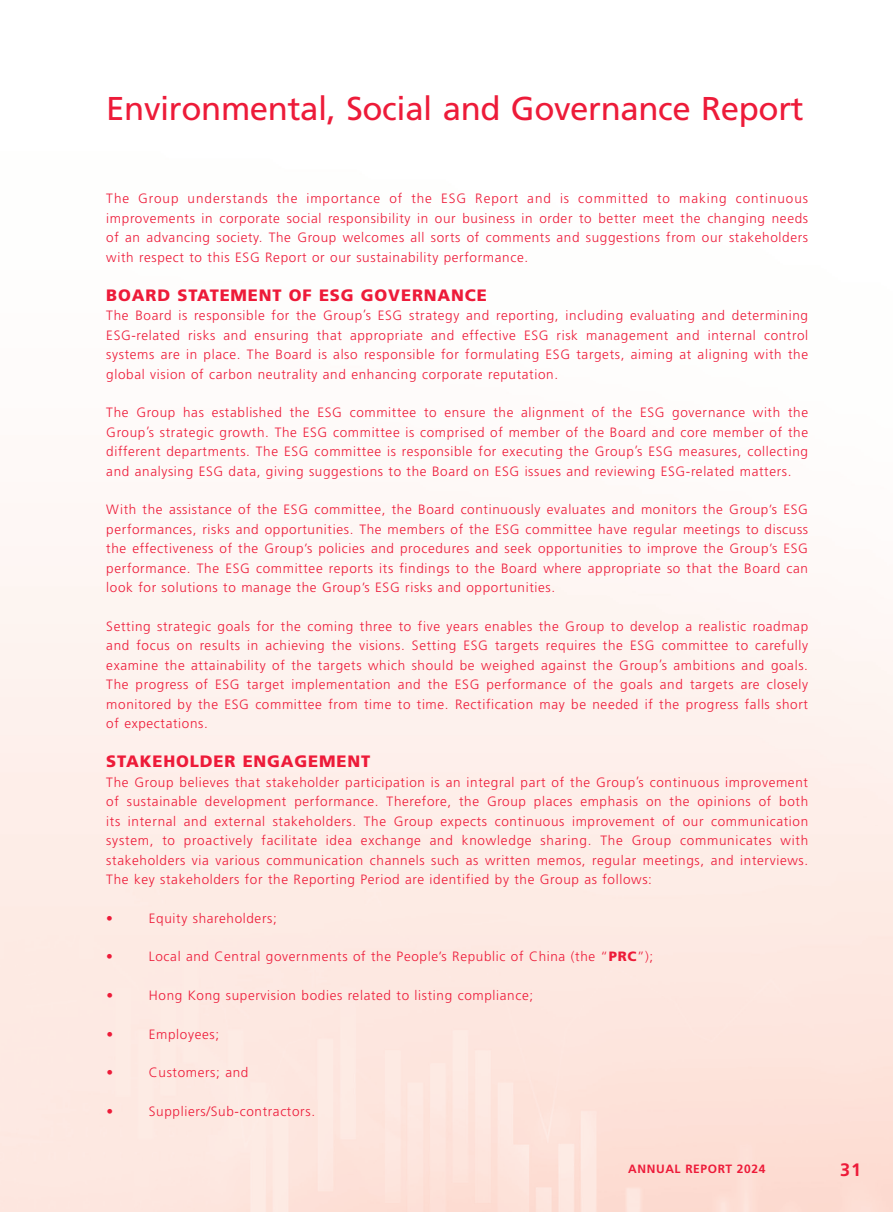
<style>
.page{position:relative;width:893px;height:1212px;background:#fff}
.page>*{position:absolute;margin:0;border:0;box-sizing:border-box;transform-origin:0 0}
.t1{font:33px "Frutiger LT Std";letter-spacing:-.01em;color:#ed1b39}
.t2{font:700 18px "Frutiger LT Std";color:#ed1b39}
.t3{font:900 16.5px "Frutiger LT Std";letter-spacing:.05em;color:#ed1b39}
.t4{font:300 13.5px/19.5px "Frutiger LT Std";letter-spacing:.05em;color:#ed1b39;text-align:justify}
.t5{font:700 12px "Frutiger LT Std";letter-spacing:.05em;color:#ed1b39}
.s1{font-weight:900}
</style>
<div class="page">
<h1 class="t1" style="left:106px;top:89px;width:699px">Environmental, Social and Governance Report</h1>
<p class="t4" style="left:106px;top:189px;width:703px">The Group understands the importance of the ESG Report and is committed to making continuous improvements in corporate social responsibility in our business in order to better meet the changing needs of an advancing society. The Group welcomes all sorts of comments and suggestions from our stakeholders with respect to this ESG Report or our sustainability performance.</p>
<p class="t3" style="left:106px;top:285px;width:382px">BOARD STATEMENT OF ESG GOVERNANCE</p>
<p class="t4" style="left:106px;top:306px;width:703px">The Board is responsible for the Group’s ESG strategy and reporting, including evaluating and determining ESG-related risks and ensuring that appropriate and effective ESG risk management and internal control systems are in place. The Board is also responsible for formulating ESG targets, aiming at aligning with the global vision of carbon neutrality and enhancing corporate reputation.</p>
<p class="t4" style="left:106px;top:403px;width:703px">The Group has established the ESG committee to ensure the alignment of the ESG governance with the Group’s strategic growth. The ESG committee is comprised of member of the Board and core member of the different departments. The ESG committee is responsible for executing the Group’s ESG measures, collecting and analysing ESG data, giving suggestions to the Board on ESG issues and reviewing ESG-related matters.</p>
<p class="t4" style="left:106px;top:500px;width:703px">With the assistance of the ESG committee, the Board continuously evaluates and monitors the Group’s ESG performances, risks and opportunities. The members of the ESG committee have regular meetings to discuss the effectiveness of the Group’s policies and procedures and seek opportunities to improve the Group’s ESG performance. The ESG committee reports its findings to the Board where appropriate so that the Board can look for solutions to manage the Group’s ESG risks and opportunities.</p>
<p class="t4" style="left:106px;top:617px;width:703px">Setting strategic goals for the coming three to five years enables the Group to develop a realistic roadmap and focus on results in achieving the visions. Setting ESG targets requires the ESG committee to carefully examine the attainability of the targets which should be weighed against the Group’s ambitions and goals.<br>The progress of ESG target implementation and the ESG performance of the goals and targets are closely monitored by the ESG committee from time to time. Rectification may be needed if the progress falls short of expectations.</p>
<p class="t3" style="left:106px;top:751px;width:266px">STAKEHOLDER ENGAGEMENT</p>
<p class="t4" style="left:106px;top:772px;width:703px">The Group believes that stakeholder participation is an integral part of the Group’s continuous improvement of sustainable development performance. Therefore, the Group places emphasis on the opinions of both its internal and external stakeholders. The Group expects continuous improvement of our communication system, to proactively facilitate idea exchange and knowledge sharing. The Group communicates with stakeholders via various communication channels such as written memos, regular meetings, and interviews.<br>The key stakeholders for the Reporting Period are identified by the Group as follows:</p>
<p class="t4" style="left:106px;top:908px;width:8px">•</p>
<p class="t4" style="left:149px;top:908px;width:129px">Equity shareholders;</p>
<p class="t4" style="left:106px;top:947px;width:8px">•</p>
<p class="t4" style="left:149px;top:947px;width:506px">Local and Central governments of the People’s Republic of China (the “<span class="s1">PRC</span>”);</p>
<p class="t4" style="left:106px;top:986px;width:8px">•</p>
<p class="t4" style="left:149px;top:986px;width:386px">Hong Kong supervision bodies related to listing compliance;</p>
<p class="t4" style="left:106px;top:1024px;width:8px">•</p>
<p class="t4" style="left:149px;top:1024px;width:72px">Employees;</p>
<p class="t4" style="left:106px;top:1063px;width:8px">•</p>
<p class="t4" style="left:149px;top:1063px;width:101px">Customers; and</p>
<p class="t4" style="left:106px;top:1102px;width:8px">•</p>
<p class="t4" style="left:149px;top:1102px;width:168px">Suppliers/Sub-contractors.</p>
<p class="t5" style="left:628px;top:1162px;width:139px">ANNUAL REPORT 2024</p>
<h2 class="t2" style="left:840px;top:1159px;width:23px">31</h2>
</div>
